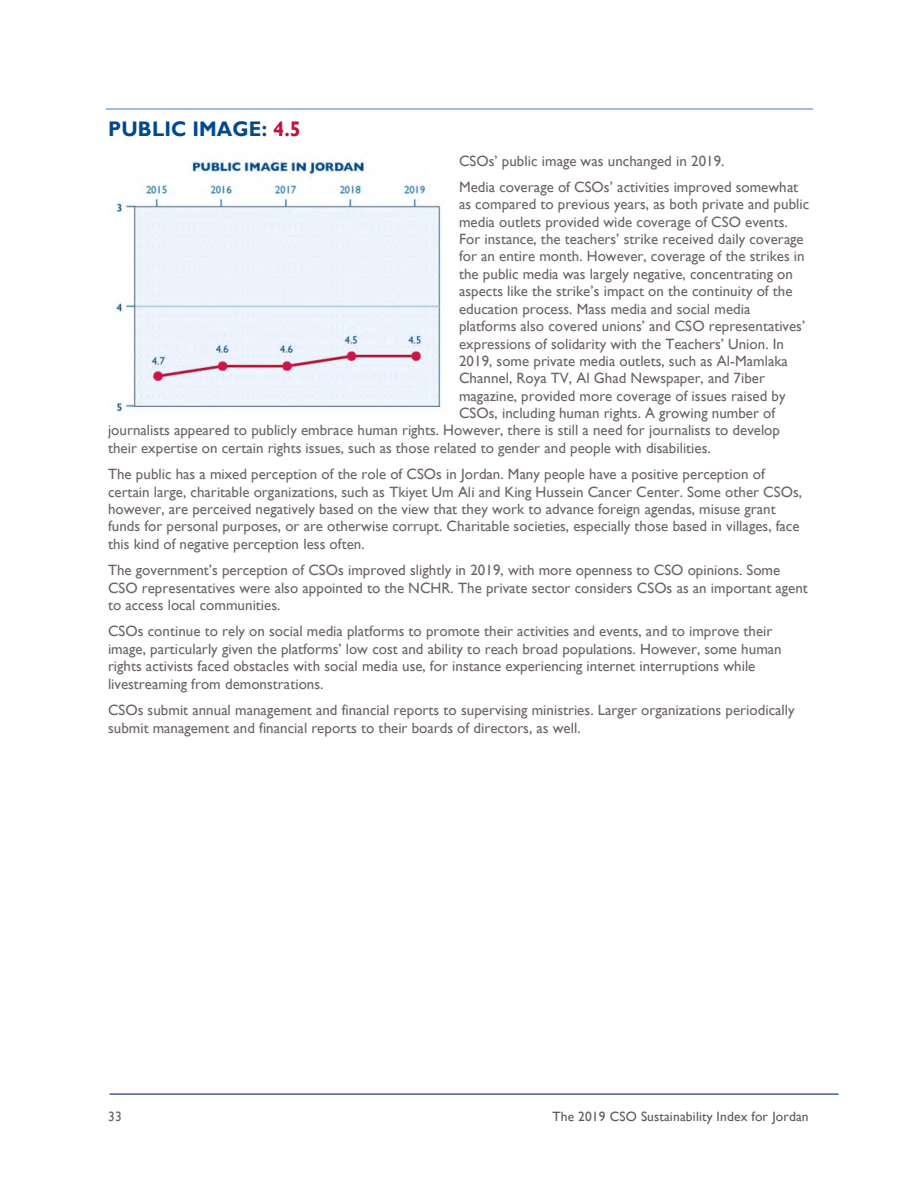
<style>
.page{position:relative;width:918px;height:1188px;background:#fff}
.page>*{position:absolute;margin:0;border:0;box-sizing:border-box;transform-origin:0 0}
.t1{font:700 21px "Gill Sans MT";letter-spacing:.01em;color:#004990;scale:.95 1}
.t2{font:15px/17.4px "Gill Sans MT";color:#6c6463}
.t3{font:13.5px "Gill Sans MT";letter-spacing:.01em;color:#595959}
.t4{font:13.5px "Gill Sans MT";color:#6c6463}
.s1{color:#c2113a}
</style>
<div class="page">
<hr style="left:110px;top:1094px;width:729px;height:1px;background:#002a6c">
<hr style="left:106px;top:108px;width:706px;height:2px;background:#9dbfe5">
<img style="left:115px;top:159px;width:326px;height:253px">
<p class="t1" style="left:108px;top:117px;width:204px">PUBLIC IMAGE: <span class="s1">4.5</span></p>
<p class="t2" style="left:459px;top:152px;width:267px">CSOs’ public image was unchanged in 2019.</p>
<p class="t2" style="left:459px;top:178px;width:341px">Media coverage of CSOs’ activities improved somewhat</p>
<p class="t2" style="left:459px;top:195px;width:352px">as compared to previous years, as both private and public</p>
<p class="t2" style="left:459px;top:213px;width:330px">media outlets provided wide coverage of CSO events.</p>
<p class="t2" style="left:459px;top:230px;width:346px">For instance, the teachers’ strike received daily coverage</p>
<p class="t2" style="left:459px;top:247px;width:347px">for an entire month. However, coverage of the strikes in</p>
<p class="t2" style="left:459px;top:265px;width:335px">the public media was largely negative, concentrating on</p>
<p class="t2" style="left:459px;top:282px;width:335px">aspects like the strike’s impact on the continuity of the</p>
<p class="t2" style="left:459px;top:300px;width:293px">education process. Mass media and social media</p>
<p class="t2" style="left:459px;top:317px;width:348px">platforms also covered unions’ and CSO representatives’</p>
<p class="t2" style="left:459px;top:335px;width:326px">expressions of solidarity with the Teachers’ Union. In</p>
<p class="t2" style="left:459px;top:352px;width:330px">2019, some private media outlets, such as Al-Mamlaka</p>
<p class="t2" style="left:459px;top:369px;width:307px">Channel, Roya TV, Al Ghad Newspaper, and 7iber</p>
<p class="t2" style="left:459px;top:387px;width:328px">magazine, provided more coverage of issues raised by</p>
<p class="t2" style="left:459px;top:404px;width:318px">CSOs, including human rights. A growing number of</p>
<p class="t2" style="left:108px;top:422px;width:674px">journalists appeared to publicly embrace human rights. However, there is still a need for journalists to develop</p>
<p class="t2" style="left:108px;top:439px;width:604px">their expertise on certain rights issues, such as those related to gender and people with disabilities.</p>
<p class="t2" style="left:108px;top:465px;width:696px">The public has a mixed perception of the role of CSOs in Jordan. Many people have a positive perception of certain large, charitable organizations, such as Tkiyet Um Ali and King Hussein Cancer Center. Some other CSOs, however, are perceived negatively based on the view that they work to advance foreign agendas, misuse grant funds for personal purposes, or are otherwise corrupt. Charitable societies, especially those based in villages, face this kind of negative perception less often.</p>
<p class="t2" style="left:108px;top:561px;width:701px">The government’s perception of CSOs improved slightly in 2019, with more openness to CSO opinions. Some<br>CSO representatives were also appointed to the NCHR. The private sector considers CSOs as an important agent to access local communities.</p>
<p class="t2" style="left:108px;top:622px;width:675px">CSOs continue to rely on social media platforms to promote their activities and events, and to improve their image, particularly given the platforms’ low cost and ability to reach broad populations. However, some human rights activists faced obstacles with social media use, for instance experiencing internet interruptions while livestreaming from demonstrations.</p>
<p class="t2" style="left:108px;top:701px;width:688px">CSOs submit annual management and financial reports to supervising ministries. Larger organizations periodically submit management and financial reports to their boards of directors, as well.</p>
<p class="t4" style="left:108px;top:1108px;width:15px">33</p>
<p class="t3" style="left:553px;top:1108px;width:258px">The 2019 CSO Sustainability Index for Jordan</p>
</div>
